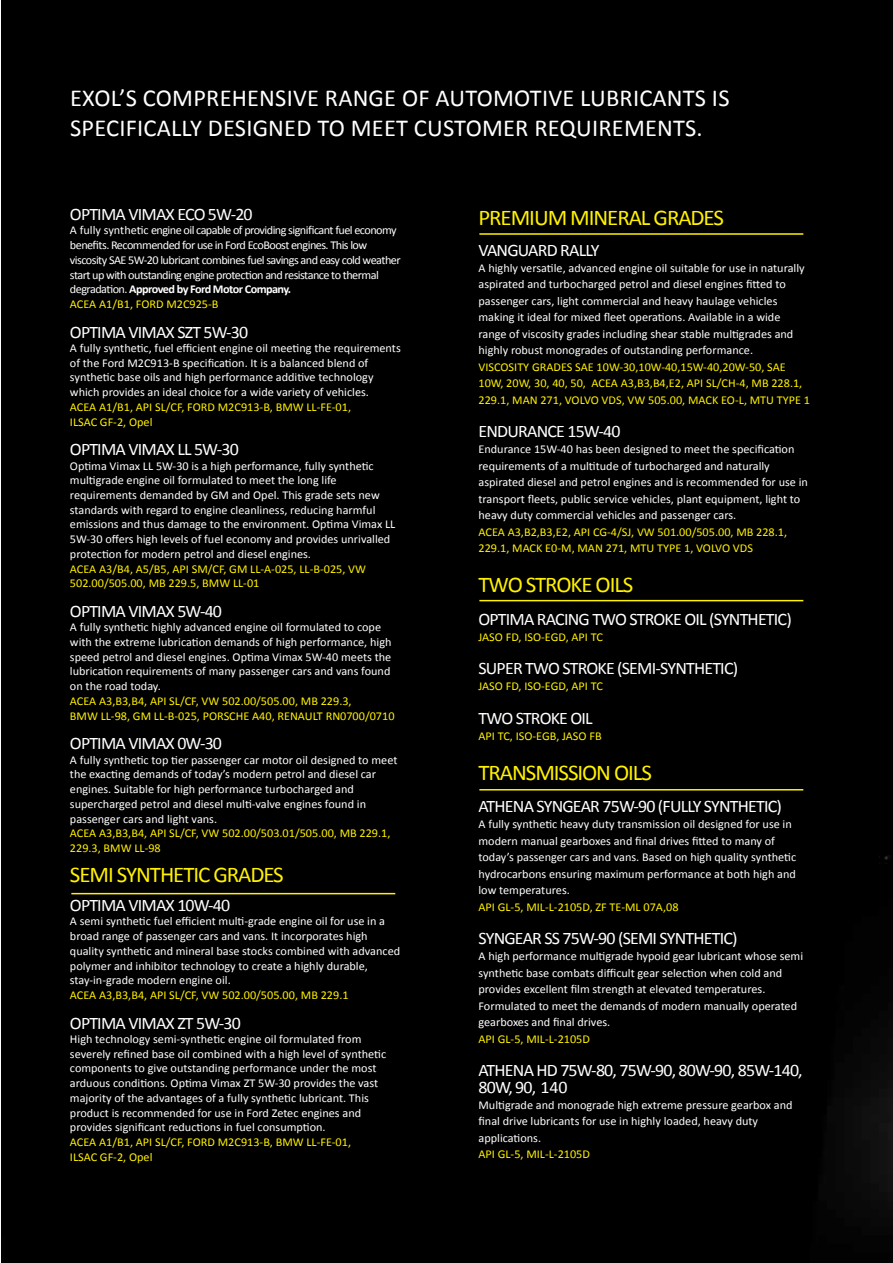
<style>
.page{position:relative;width:893px;height:1263px;background:#fff}
.page>*{position:absolute;margin:0;border:0;box-sizing:border-box;transform-origin:0 0}
.t1{font:24.45px/30.6px "Calibri";letter-spacing:.01em;color:#fff}
.t2{font:22.5px "Calibri";letter-spacing:-.045em;color:#fff200}
.t3{font:17.55px/16.5px "Calibri";letter-spacing:-.045em;color:#fff}
.t4{font:12px/14.7px "Calibri";color:#fff}
.t5{font:12px/14.7px "Calibri";color:#fff200}
.t6{font:12px/14.7px "Calibri";letter-spacing:-.045em;color:#fff}
.s1{font-weight:700}
.s2{color:#fff200}
</style>
<div class="page">
<div style="left:1px;top:1px;width:892px;height:1261px;background:#000"></div>
<hr style="left:71px;top:893px;width:324px;height:1px;background:#fff200">
<hr style="left:479px;top:233px;width:324px;height:2px;background:#fff200">
<hr style="left:479px;top:789px;width:324px;height:1px;background:#fff200">
<hr style="left:479px;top:600px;width:324px;height:1px;background:#fff200">
<h1 class="t1" style="left:70px;top:81px;width:661px">EXOL’S COMPREHENSIVE RANGE OF AUTOMOTIVE LUBRICANTS IS<br>SPECIFICALLY DESIGNED TO MEET CUSTOMER REQUIREMENTS.</h1>
<h3 class="t3" style="left:70px;top:205px;width:184px">OPTIMA VIMAX ECO 5W-20</h3>
<p class="t6" style="left:70px;top:222px;width:332px">A fully synthetic engine oil capable of providing significant fuel economy benefits. Recommended for use in Ford EcoBoost engines. This low viscosity SAE 5W-20 lubricant combines fuel savings and easy cold weather start up with outstanding engine protection and resistance to thermal degradation. <span class="s1">Approved by Ford Motor Company.<br></span><span class="s2">ACEA A1/B1, FORD M2C925-B</span></p>
<h3 class="t3" style="left:70px;top:323px;width:180px">OPTIMA VIMAX SZT 5W-30</h3>
<p class="t4" style="left:70px;top:340px;width:332px">A fully synthetic, fuel efficient engine oil meeting the requirements of the Ford M2C913-B specification. It is a balanced blend of synthetic base oils and high performance additive technology which provides an ideal choice for a wide variety of vehicles.</p>
<p class="t5" style="left:70px;top:399px;width:283px">ACEA A1/B1, API SL/CF, FORD M2C913-B, BMW LL-FE-01,<br>ILSAC GF-2, Opel</p>
<h3 class="t3" style="left:70px;top:440px;width:170px">OPTIMA VIMAX LL 5W-30</h3>
<p class="t4" style="left:70px;top:458px;width:327px">Optima Vimax LL 5W-30 is a high performance, fully synthetic multigrade engine oil formulated to meet the long life requirements demanded by GM and Opel. This grade sets new standards with regard to engine cleanliness, reducing harmful emissions and thus damage to the environment. Optima Vimax LL 5W-30 offers high levels of fuel economy and provides unrivalled protection for modern petrol and diesel engines.</p>
<p class="t5" style="left:70px;top:561px;width:298px">ACEA A3/B4, A5/B5, API SM/CF, GM LL-A-025, LL-B-025, VW<br>502.00/505.00, MB 229.5, BMW LL-01</p>
<h3 class="t3" style="left:70px;top:602px;width:154px">OPTIMA VIMAX 5W-40</h3>
<p class="t4" style="left:70px;top:619px;width:323px">A fully synthetic highly advanced engine oil formulated to cope with the extreme lubrication demands of high performance, high speed petrol and diesel engines. Optima Vimax 5W-40 meets the lubrication requirements of many passenger cars and vans found on the road today.</p>
<p class="t5" style="left:70px;top:693px;width:326px">ACEA A3,B3,B4, API SL/CF, VW 502.00/505.00, MB 229.3,<br>BMW LL-98, GM LL-B-025, PORSCHE A40, RENAULT RN0700/0710</p>
<h3 class="t3" style="left:70px;top:734px;width:154px">OPTIMA VIMAX 0W-30</h3>
<p class="t4" style="left:70px;top:752px;width:329px">A fully synthetic top tier passenger car motor oil designed to meet the exacting demands of today’s modern petrol and diesel car engines. Suitable for high performance turbocharged and supercharged petrol and diesel multi-valve engines found in passenger cars and light vans.</p>
<p class="t5" style="left:70px;top:825px;width:322px">ACEA A3,B3,B4, API SL/CF, VW 502.00/503.01/505.00, MB 229.1,<br>229.3, BMW LL-98</p>
<h2 class="t2" style="left:70px;top:861px;width:215px">SEMI SYNTHETIC GRADES</h2>
<h3 class="t3" style="left:70px;top:896px;width:162px">OPTIMA VIMAX 10W-40</h3>
<p class="t4" style="left:70px;top:913px;width:332px">A semi synthetic fuel efficient multi-grade engine oil for use in a broad range of passenger cars and vans. It incorporates high quality synthetic and mineral base stocks combined with advanced polymer and inhibitor technology to create a highly durable, stay-in-grade modern engine oil.</p>
<p class="t5" style="left:70px;top:987px;width:280px">ACEA A3,B3,B4, API SL/CF, VW 502.00/505.00, MB 229.1</p>
<h3 class="t3" style="left:70px;top:1014px;width:172px">OPTIMA VIMAX ZT 5W-30</h3>
<p class="t4" style="left:70px;top:1031px;width:318px">High technology semi-synthetic engine oil formulated from severely refined base oil combined with a high level of synthetic components to give outstanding performance under the most arduous conditions. Optima Vimax ZT 5W-30 provides the vast majority of the advantages of a fully synthetic lubricant. This product is recommended for use in Ford Zetec engines and provides significant reductions in fuel consumption.</p>
<p class="t5" style="left:70px;top:1134px;width:283px">ACEA A1/B1, API SL/CF, FORD M2C913-B, BMW LL-FE-01,<br>ILSAC GF-2, Opel</p>
<h2 class="t2" style="left:478px;top:203px;width:247px">PREMIUM MINERAL GRADES</h2>
<h3 class="t3" style="left:478px;top:241px;width:122px">VANGUARD RALLY</h3>
<p class="t4" style="left:478px;top:259px;width:328px;line-height:16.5px">A highly versatile, advanced engine oil suitable for use in naturally aspirated and turbocharged petrol and diesel engines fitted to passenger cars, light commercial and heavy haulage vehicles making it ideal for mixed fleet operations. Available in a wide range of viscosity grades including shear stable multigrades and highly robust monogrades of outstanding performance.</p>
<p class="t5" style="left:478px;top:358px;width:333px;line-height:16.5px">VISCOSITY GRADES SAE 10W-30,10W-40,15W-40,20W-50, SAE<br>10W, 20W, 30, 40, 50, ACEA A3,B3,B4,E2, API SL/CH-4, MB 228.1,<br>229.1, MAN 271, VOLVO VDS, VW 505.00, MACK EO-L, MTU TYPE 1</p>
<h3 class="t3" style="left:478px;top:422px;width:143px">ENDURANCE 15W-40</h3>
<p class="t4" style="left:478px;top:440px;width:331px;line-height:16.5px">Endurance 15W-40 has been designed to meet the specification requirements of a multitude of turbocharged and naturally aspirated diesel and petrol engines and is recommended for use in transport fleets, public service vehicles, plant equipment, light to heavy duty commercial vehicles and passenger cars.</p>
<p class="t5" style="left:478px;top:523px;width:310px;line-height:16.5px">ACEA A3,B2,B3,E2, API CG-4/SJ, VW 501.00/505.00, MB 228.1,<br>229.1, MACK E0-M, MAN 271, MTU TYPE 1, VOLVO VDS</p>
<h2 class="t2" style="left:478px;top:571px;width:157px">TWO STROKE OILS</h2>
<h3 class="t3" style="left:478px;top:610px;width:315px">OPTIMA RACING TWO STROKE OIL (SYNTHETIC)</h3>
<p class="t5" style="left:478px;top:629px;width:126px">JASO FD, ISO-EGD, API TC</p>
<h3 class="t3" style="left:478px;top:659px;width:261px">SUPER TWO STROKE (SEMI-SYNTHETIC)</h3>
<p class="t5" style="left:478px;top:678px;width:126px">JASO FD, ISO-EGD, API TC</p>
<h3 class="t3" style="left:478px;top:709px;width:116px">TWO STROKE OIL</h3>
<p class="t5" style="left:478px;top:728px;width:125px">API TC, ISO-EGB, JASO FB</p>
<h2 class="t2" style="left:478px;top:758px;width:175px">TRANSMISSION OILS</h2>
<h3 class="t3" style="left:478px;top:797px;width:305px">ATHENA SYNGEAR 75W-90 (FULLY SYNTHETIC)</h3>
<p class="t4" style="left:478px;top:815px;width:319px;line-height:16.5px">A fully synthetic heavy duty transmission oil designed for use in modern manual gearboxes and final drives fitted to many of today’s passenger cars and vans. Based on high quality synthetic hydrocarbons ensuring maximum performance at both high and low temperatures.</p>
<p class="t5" style="left:478px;top:899px;width:202px">API GL-5, MIL-L-2105D, ZF TE-ML 07A,08</p>
<h3 class="t3" style="left:478px;top:929px;width:261px">SYNGEAR SS 75W-90 (SEMI SYNTHETIC)</h3>
<p class="t4" style="left:478px;top:947px;width:326px;line-height:16.5px">A high performance multigrade hypoid gear lubricant whose semi synthetic base combats difficult gear selection when cold and provides excellent film strength at elevated temperatures.<br>Formulated to meet the demands of modern manually operated gearboxes and final drives.</p>
<p class="t5" style="left:478px;top:1031px;width:113px">API GL-5, MIL-L-2105D</p>
<h3 class="t3" style="left:478px;top:1061px;width:326px">ATHENA HD 75W-80, 75W-90, 80W-90, 85W-140,<br>80W, 90, 140</h3>
<p class="t4" style="left:478px;top:1096px;width:316px;line-height:16.5px">Multigrade and monograde high extreme pressure gearbox and final drive lubricants for use in highly loaded, heavy duty applications.</p>
<p class="t5" style="left:478px;top:1146px;width:113px">API GL-5, MIL-L-2105D</p>
</div>
